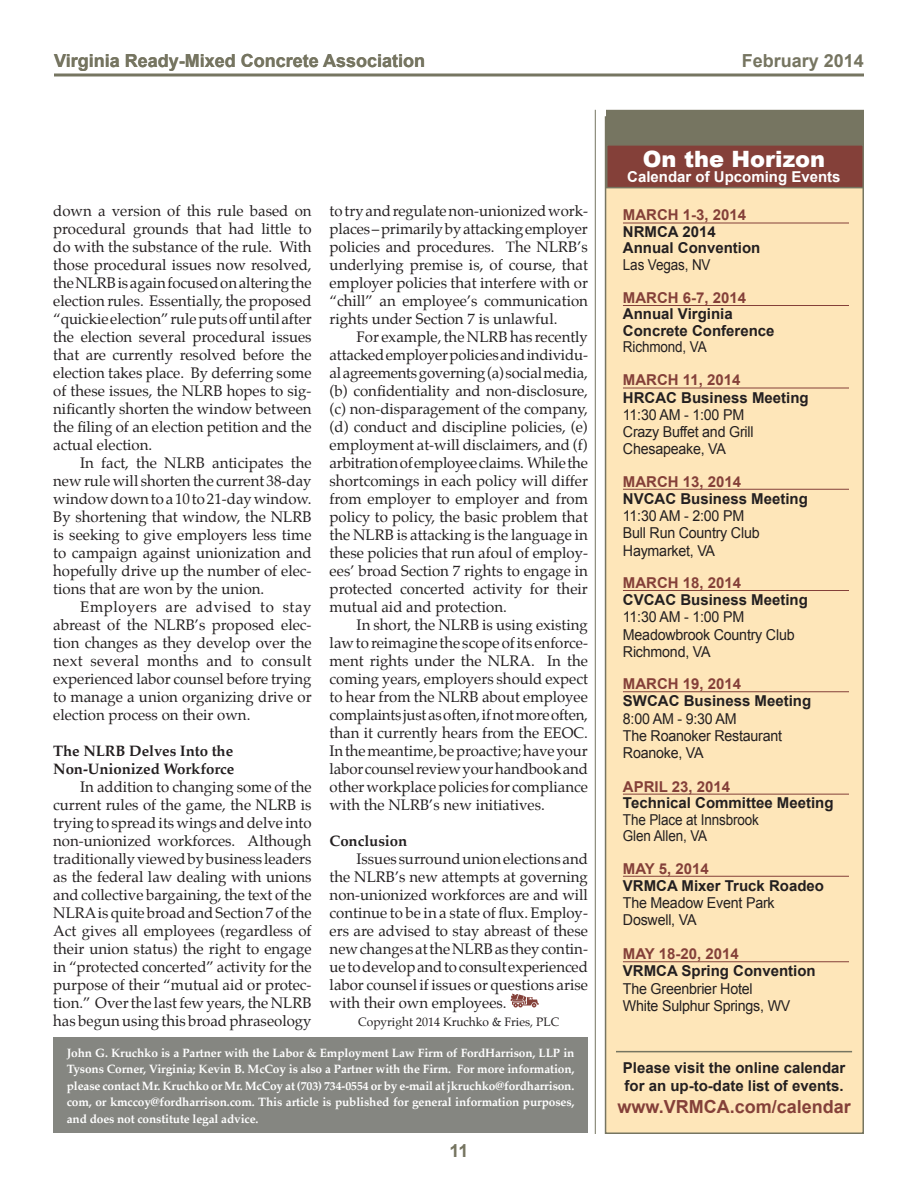
<style>
.page{position:relative;width:918px;height:1188px;background:#fff}
.page>*{position:absolute;margin:0;border:0;box-sizing:border-box;transform-origin:0 0}
.t1{font:900 22.5px "Arial";color:#fff}
.t2{font:700 18px "Arial";color:#767561}
.t3{font:700 18px "Arial";color:#844039}
.VRMCA_Story_Body{font:15px/18px "Palatino";color:#231f20;text-align:justify}
.VRMCA_Story_Body-2{font:15px/17.2px "Arial";letter-spacing:-.015em;color:#231f20;scale:.95 1}
.VRMCA_Story_Body-3{font:700 15px/16.5px "Arial";color:#231f20}
.VRMCA_Story_Body-4{font:700 15px "Arial";color:#844039}
.VRMCA_Story_Body-5{font:15px/16.5px "Arial";letter-spacing:-.015em;color:#231f20;scale:.9 1}
.subheads{font:700 15px/18px "Palatino";letter-spacing:-.005em;color:#231f20}
.t4{font:700 15px "Arial";color:#fff}
.kruchko_author_block{font:700 12px/16.5px "Palatino";letter-spacing:-.01em;color:#fff;text-align:justify}
.VRMCA_Story_Body-6{font:12px "Palatino";color:#231f20}
.s1{font-weight:400}
.s2{font-weight:700}
</style>
<div class="page">
<hr style="left:54px;top:73px;width:810px;height:3px;background:#767561">
<div style="left:53px;top:1037px;width:535px;height:95px;background:#858681"></div>
<svg style="left:510px;top:994px;width:29px;height:14px"></svg>
<div style="left:606px;top:117px;width:257px;height:1016px;background:#fee6b9"></div>
<div style="left:605px;top:116px;width:259px;height:1018px;border:2px solid #767561"></div>
<div style="left:606px;top:110px;width:258px;height:35px;background:#767561"></div>
<div style="left:606px;top:144px;width:258px;height:44px;background:#844039;border:2px solid #767561"></div>
<hr style="left:616px;top:1051px;width:236px;height:1px;background:#767561">
<hr style="left:623px;top:223px;width:226px;height:1px;background:#844039">
<hr style="left:623px;top:305px;width:226px;height:1px;background:#844039">
<hr style="left:623px;top:388px;width:226px;height:1px;background:#844039">
<hr style="left:623px;top:489px;width:226px;height:1px;background:#844039">
<hr style="left:623px;top:590px;width:226px;height:1px;background:#844039">
<hr style="left:623px;top:691px;width:226px;height:1px;background:#844039">
<hr style="left:623px;top:794px;width:226px;height:1px;background:#844039">
<hr style="left:623px;top:876px;width:226px;height:1px;background:#844039">
<hr style="left:623px;top:961px;width:226px;height:1px;background:#844039">
<hr style="left:595px;top:110px;width:1px;height:1024px;background:#767561">
<p class="t2" style="left:54px;top:49px;width:373px">Virginia Ready-Mixed Concrete Association</p>
<p class="t2" style="left:742px;top:49px;width:124px">February 2014</p>
<p class="VRMCA_Story_Body" style="left:53px;top:202px;width:260px">down a version of this rule based on procedural grounds that had little to do with the substance of the rule. With those procedural issues now resolved, the NLRB is again focused on altering the election rules. Essentially, the proposed “quickie election” rule puts off until after the election several procedural issues that are currently resolved before the election takes place. By deferring some of these issues, the NLRB hopes to sig&shy;nificantly shorten the window between the filing of an election petition and the actual election.</p>
<p class="VRMCA_Story_Body" style="left:53px;top:454px;width:260px;text-indent:27px">In fact, the NLRB anticipates the new rule will shorten the current 38-day window down to a 10 to 21-day window.<br>By shortening that window, the NLRB is seeking to give employers less time to campaign against unionization and hopefully drive up the number of elec&shy;tions that are won by the union.</p>
<p class="VRMCA_Story_Body" style="left:53px;top:598px;width:260px;text-indent:27px">Employers are advised to stay abreast of the NLRB’s proposed elec&shy;tion changes as they develop over the next several months and to consult experienced labor counsel before trying to manage a union organizing drive or election process on their own.</p>
<p class="subheads" style="left:53px;top:742px;width:182px">The NLRB Delves Into the<br>Non-Unionized Workforce</p>
<p class="VRMCA_Story_Body" style="left:53px;top:778px;width:260px;text-indent:27px">In addition to changing some of the current rules of the game, the NLRB is trying to spread its wings and delve into non-unionized workforces. Although traditionally viewed by business leaders as the federal law dealing with unions and collective bargaining, the text of the NLRA is quite broad and Section 7 of the Act gives all employees (regardless of their union status) the right to engage in “protected concerted” activity for the purpose of their “mutual aid or protec&shy;tion.” Over the last few years, the NLRB has begun using this broad phraseology</p>
<p class="VRMCA_Story_Body" style="left:330px;top:202px;width:260px">to try and regulate non-unionized work&shy;places – primarily by attacking employer policies and procedures. The NLRB’s underlying premise is, of course, that employer policies that interfere with or “chill” an employee’s communication rights under Section 7 is unlawful.</p>
<p class="VRMCA_Story_Body" style="left:330px;top:328px;width:260px;text-indent:27px">For example, the NLRB has recently attacked employer policies and individu&shy;al agreements governing (a) social media, (b) confidentiality and non-disclosure, (c) non-disparagement of the company, (d) conduct and discipline policies, (e) employment at-will disclaimers, and (f) arbitration of employee claims. While the shortcomings in each policy will differ from employer to employer and from policy to policy, the basic problem that the NLRB is attacking is the language in these policies that run afoul of employ&shy;ees’ broad Section 7 rights to engage in protected concerted activity for their mutual aid and protection.</p>
<p class="VRMCA_Story_Body" style="left:330px;top:616px;width:260px;text-indent:27px">In short, the NLRB is using existing law to reimagine the scope of its enforce&shy;ment rights under the NLRA. In the coming years, employers should expect to hear from the NLRB about employee complaints just as often, if not more often, than it currently hears from the EEOC.<br>In the meantime, be proactive; have your labor counsel review your handbook and other workplace policies for compliance with the NLRB’s new initiatives.</p>
<p class="subheads" style="left:330px;top:832px;width:79px">Conclusion</p>
<p class="VRMCA_Story_Body" style="left:330px;top:850px;width:260px;text-indent:27px">Issues surround union elections and the NLRB’s new attempts at governing non-unionized workforces are and will continue to be in a state of flux. Employ&shy;ers are advised to stay abreast of these new changes at the NLRB as they contin&shy;ue to develop and to consult experienced labor counsel if issues or questions arise with their own employees.</p>
<p class="VRMCA_Story_Body-6" style="left:358px;top:1012px;width:203px">Copyright 2014 Kruchko &amp; Fries, PLC</p>
<p class="kruchko_author_block" style="left:67px;top:1044px;width:509px">John G. Kruchko is a Partner with the Labor &amp; Employment Law Firm of FordHarrison, LLP in Tysons Corner, Virginia; Kevin B. McCoy is also a Partner with the Firm. For more information, please contact Mr. Kruchko or Mr. McCoy at (703) 734-0554 or by e-mail at jkruchko@fordharrison. com, or kmccoy@fordharrison.com. This article is published for general information purposes, and does not constitute legal advice.</p>
<p class="t2" style="left:449px;top:1139px;width:21px">11</p>
<p class="t1" style="left:643px;top:142px;width:184px">On the Horizon</p>
<p class="t4" style="left:627px;top:167px;width:215px">Calendar of Upcoming Events</p>
<p class="VRMCA_Story_Body-4" style="left:623px;top:205px;width:125px">MARCH 1-3, 2014</p>
<p class="VRMCA_Story_Body-3" style="left:623px;top:224px;width:139px">NRMCA 2014<br>Annual Convention<br><span class="s1">Las Vegas, NV</span></p>
<p class="VRMCA_Story_Body-4" style="left:623px;top:288px;width:125px">MARCH 6-7, 2014</p>
<p class="VRMCA_Story_Body-3" style="left:623px;top:306px;width:153px">Annual Virginia<br>Concrete Conference<br><span class="s1">Richmond, VA</span></p>
<p class="VRMCA_Story_Body-4" style="left:623px;top:370px;width:119px">MARCH 11, 2014</p>
<p class="VRMCA_Story_Body-2" style="left:623px;top:389px;width:197px"><span class="s2">HRCAC Business Meeting<br></span>11:30 AM - 1:00 PM<br>Crazy Buffet and Grill<br>Chesapeake, VA</p>
<p class="VRMCA_Story_Body-4" style="left:623px;top:472px;width:120px">MARCH 13, 2014</p>
<p class="VRMCA_Story_Body-2" style="left:623px;top:490px;width:196px"><span class="s2">NVCAC Business Meeting<br></span>11:30 AM - 2:00 PM<br>Bull Run Country Club<br>Haymarket, VA</p>
<p class="VRMCA_Story_Body-4" style="left:623px;top:573px;width:120px">MARCH 18, 2014</p>
<p class="VRMCA_Story_Body-2" style="left:623px;top:591px;width:196px"><span class="s2">CVCAC Business Meeting<br></span>11:30 AM - 1:00 PM<br>Meadowbrook Country Club<br>Richmond, VA</p>
<p class="VRMCA_Story_Body-4" style="left:623px;top:674px;width:120px">MARCH 19, 2014</p>
<p class="VRMCA_Story_Body-2" style="left:623px;top:693px;width:200px"><span class="s2">SWCAC Business Meeting<br></span>8:00 AM - 9:30 AM<br>The Roanoker Restaurant<br>Roanoke, VA</p>
<p class="VRMCA_Story_Body-4" style="left:623px;top:776px;width:109px">APRIL 23, 2014</p>
<p class="VRMCA_Story_Body-5" style="left:623px;top:795px;width:236px"><span class="s2">Technical Committee Meeting<br></span>The Place at Innsbrook<br>Glen Allen, VA</p>
<p class="VRMCA_Story_Body-4" style="left:623px;top:859px;width:87px">MAY 5, 2014</p>
<p class="VRMCA_Story_Body-2" style="left:623px;top:877px;width:213px"><span class="s2">VRMCA Mixer Truck Roadeo<br></span>The Meadow Event Park<br>Doswell, VA</p>
<p class="VRMCA_Story_Body-4" style="left:623px;top:944px;width:117px">MAY 18-20, 2014</p>
<p class="VRMCA_Story_Body-2" style="left:623px;top:963px;width:204px"><span class="s2">VRMCA Spring Convention<br></span>The Greenbrier Hotel<br>White Sulphur Springs, WV</p>
<p class="VRMCA_Story_Body-3" style="left:623px;top:1060px;width:224px;line-height:18px">Please visit the online calendar for an up-to-date list of events.</p>
<p class="t3" style="left:617px;top:1095px;width:235px">www.VRMCA.com/calendar</p>
</div>
